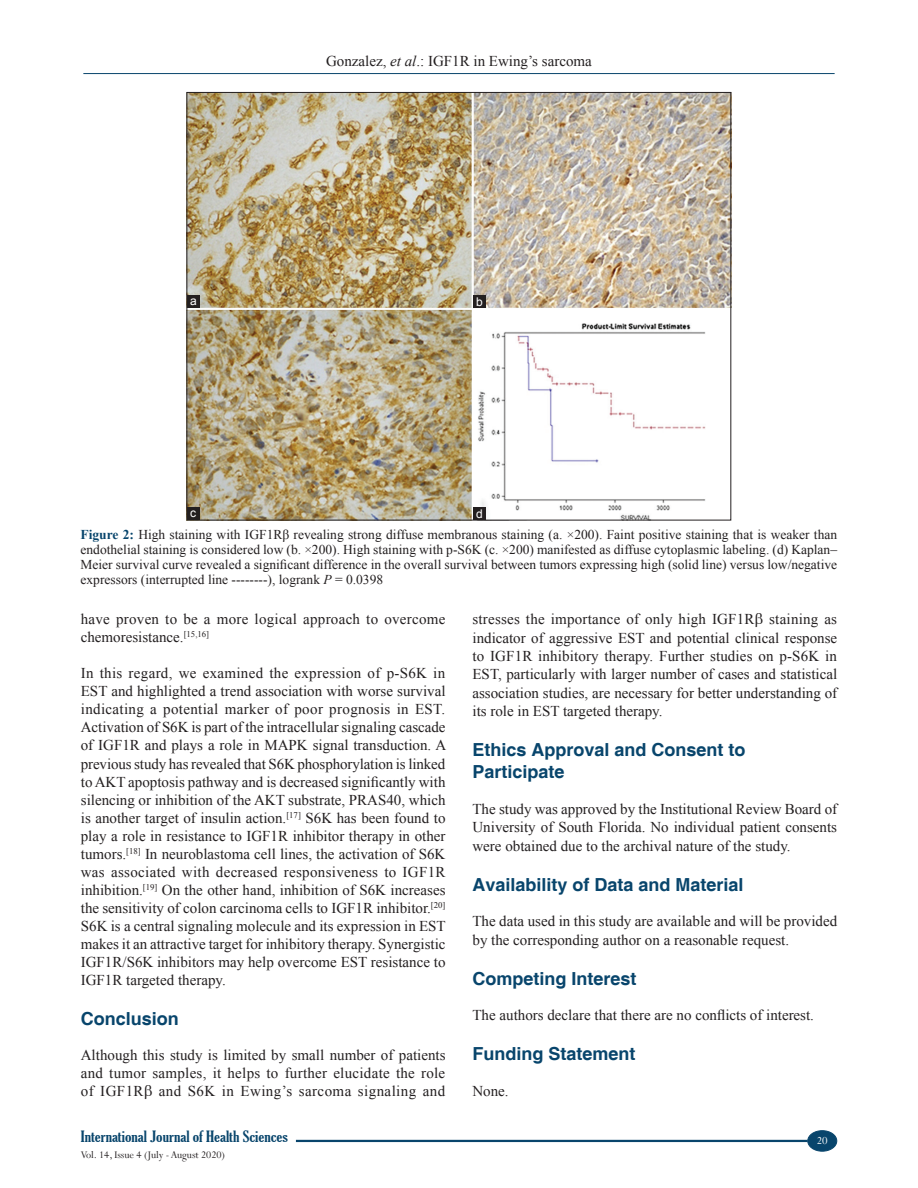
<style>
.page{position:relative;width:918px;height:1188px;background:#fff}
.page>*{position:absolute;margin:0;border:0;box-sizing:border-box;transform-origin:0 0}
.t1{font:700 18px/22px "Helvetica";color:#08456c}
.TX{font:15px/18px "Times New Roman";color:#231f20;text-align:justify}
.TX-2{font:15px/18px "Times New Roman";letter-spacing:.02em;color:#231f20}
.t2{font:extra-condensed 15px "Gloucester";color:#08456c;scale:1.25 1}
.FGC{font:13.5px/15px "Times New Roman";color:#231f20;text-align:justify}
.LABEL{font:12px "Arial";color:#fff}
.t3{font:12px "Perpetua";color:#fff}
.t4{font:11.25px "Perpetua";letter-spacing:-.005em;color:#231f20}
.s1{font-style:italic}
.s2{font-weight:700;color:#08456c}
</style>
<div class="page">
<hr style="left:83px;top:73px;width:752px;height:1px;background:#08456c">
<div style="left:808px;top:1131px;width:29px;height:20px;background:#08456c;border-radius:50%"></div>
<div style="left:807px;top:1130px;width:30px;height:22px;border:1px solid #08456c;border-radius:50%"></div>
<hr style="left:296px;top:1140px;width:512px;height:2px;background:#08456c">
<img style="left:189px;top:94px;width:540px;height:424px">
<div style="left:473px;top:507px;width:13px;height:13px;background:#231f20"></div>
<div style="left:187px;top:507px;width:13px;height:13px;background:#231f20"></div>
<div style="left:473px;top:295px;width:13px;height:13px;background:#231f20"></div>
<div style="left:187px;top:295px;width:13px;height:13px;background:#231f20"></div>
<p class="TX" style="left:326px;top:51px;width:267px">Gonzalez, <span class="s1">et al</span>.: IGF1R in Ewing’s sarcoma</p>
<p class="LABEL" style="left:190px;top:293px;width:8px">a</p>
<p class="LABEL" style="left:476px;top:294px;width:8px">b</p>
<p class="LABEL" style="left:190px;top:505px;width:7px">c</p>
<p class="LABEL" style="left:476px;top:506px;width:8px">d</p>
<p class="FGC" style="left:81px;top:526px;width:758px"><span class="s2">Figure 2:</span> High staining with IGF1Rβ revealing strong diffuse membranous staining (a. ×200). Faint positive staining that is weaker than endothelial staining is considered low (b. ×200). High staining with p-S6K (c. ×200) manifested as diffuse cytoplasmic labeling. (d) Kaplan– Meier survival curve revealed a significant difference in the overall survival between tumors expressing high (solid line) versus low/negative expressors (interrupted line --------), logrank <span class="s1">P</span> = 0.0398</p>
<p class="TX-2" style="left:81px;top:610px;width:366px">have proven to be a more logical approach to overcome chemoresistance.<sup>[15,16]</sup></p>
<p class="TX" style="left:81px;top:664px;width:367px">In this regard, we examined the expression of p-S6K in EST and highlighted a trend association with worse survival indicating a potential marker of poor prognosis in EST.<br>Activation of S6K is part of the intracellular signaling cascade of IGF1R and plays a role in MAPK signal transduction. A previous study has revealed that S6K phosphorylation is linked to AKT apoptosis pathway and is decreased significantly with silencing or inhibition of the AKT substrate, PRAS40, which is another target of insulin action.<sup>[17]</sup> S6K has been found to play a role in resistance to IGF1R inhibitor therapy in other tumors.<sup>[18]</sup> In neuroblastoma cell lines, the activation of S6K was associated with decreased responsiveness to IGF1R inhibition.<sup>[19]</sup> On the other hand, inhibition of S6K increases the sensitivity of colon carcinoma cells to IGF1R inhibitor.<sup>[20] </sup>S6K is a central signaling molecule and its expression in EST makes it an attractive target for inhibitory therapy. Synergistic IGF1R/S6K inhibitors may help overcome EST resistance to IGF1R targeted therapy.</p>
<h1 class="t1" style="left:81px;top:1008px;width:100px">Conclusion</h1>
<p class="TX" style="left:81px;top:1046px;width:366px">Although this study is limited by small number of patients and tumor samples, it helps to further elucidate the role of IGF1R and S6K in Ewing’s sarcoma signaling and</p>
<p class="TX" style="left:472px;top:609px;width:366px;line-height:18.5px">stresses the importance of only high IGF1R staining as indicator of aggressive EST and potential clinical response to IGF1R inhibitory therapy. Further studies on p-S6K in EST, particularly with larger number of cases and statistical association studies, are necessary for better understanding of its role in EST targeted therapy.</p>
<h1 class="t1" style="left:472px;top:740px;width:275px">Ethics Approval and Consent to<br>Participate</h1>
<p class="TX" style="left:472px;top:799px;width:366px;line-height:18.5px">The study was approved by the Institutional Review Board of University of South Florida. No individual patient consents were obtained due to the archival nature of the study.</p>
<h1 class="t1" style="left:472px;top:874px;width:273px">Availability of Data and Material</h1>
<p class="TX" style="left:472px;top:912px;width:366px;line-height:18.5px">The data used in this study are available and will be provided by the corresponding author on a reasonable request.</p>
<h1 class="t1" style="left:472px;top:968px;width:166px">Competing Interest</h1>
<p class="TX" style="left:472px;top:1006px;width:343px">The authors declare that there are no conflicts of interest.</p>
<h1 class="t1" style="left:472px;top:1044px;width:165px">Funding Statement</h1>
<p class="TX" style="left:472px;top:1082px;width:38px">None.</p>
<p class="t2" style="left:81px;top:1128px;width:167px">International Journal of Health Sciences</p>
<p class="t3" style="left:817px;top:1133px;width:12px">20</p>
<p class="t4" style="left:81px;top:1148px;width:146px">Vol. 14, Issue 4 (July - August 2020)</p>
</div>
